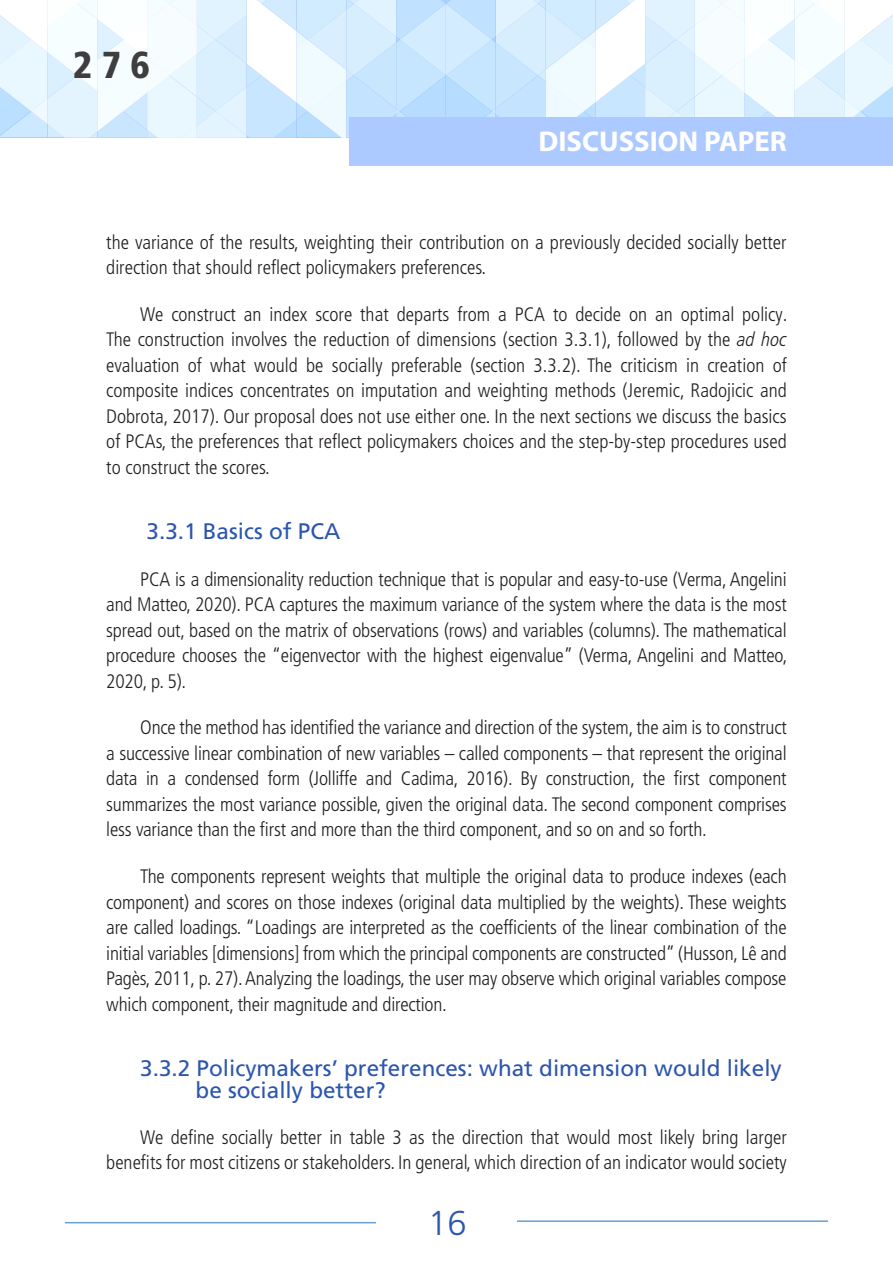
<style>
.page{position:relative;width:893px;height:1263px;background:#fff}
.page>*{position:absolute;margin:0;border:0;box-sizing:border-box;transform-origin:0 0}
.t1{font:900 condensed 37.5px "Frutiger LT Pro";color:#3e3e3f}
.t2{font:300 34.5px "Frutiger LT Pro";color:#2c55ae}
.t3{font:700 28.65px "Myriad Pro";color:#fff}
.titulo_3{font:22.5px/22.5px "Frutiger LT Pro";color:#2c55ae}
.texto_corrido{font:300 condensed 19.5px/25.5px "Frutiger LT Pro";color:#231f20;text-align:justify}
.s1{font-style:italic}
</style>
<div class="page">
<svg style="left:0;top:0;width:893px;height:138px"></svg>
<div style="left:349px;top:117px;width:544px;height:49px;background:#accaff"></div>
<hr style="left:517px;top:1220px;width:311px;height:2px;background:#65a1d6">
<hr style="left:65px;top:1222px;width:311px;height:1px;background:#65a1d6">
<h1 class="t1" style="left:73px;top:42px;width:79px">276</h1>
<h3 class="t3" style="left:538px;top:122px;width:250px">DISCUSSION PAPER</h3>
<p class="texto_corrido" style="left:106px;top:229px;width:682px">the variance of the results, weighting their contribution on a previously decided socially better direction that should reflect policymakers preferences.</p>
<p class="texto_corrido" style="left:106px;top:301px;width:683px;text-indent:34px">We construct an index score that departs from a PCA to decide on an optimal policy.<br>The construction involves the reduction of dimensions (section 3.3.1), followed by the <span class="s1">ad hoc </span>evaluation of what would be socially preferable (section 3.3.2). The criticism in creation of composite indices concentrates on imputation and weighting methods (Jeremic, Radojicic and Dobrota, 2017). Our proposal does not use either one. In the next sections we discuss the basics of PCAs, the preferences that reflect policymakers choices and the step-by-step procedures used to construct the scores.</p>
<p class="titulo_3" style="left:147px;top:520px;width:195px">3.3.1 Basics of PCA</p>
<p class="texto_corrido" style="left:106px;top:566px;width:683px;text-indent:34px">PCA is a dimensionality reduction technique that is popular and easy-to-use (Verma, Angelini and Matteo, 2020). PCA captures the maximum variance of the system where the data is the most spread out, based on the matrix of observations (rows) and variables (columns). The mathematical procedure chooses the “eigenvector with the highest eigenvalue” (Verma, Angelini and Matteo, 2020, p. 5).</p>
<p class="texto_corrido" style="left:106px;top:715px;width:682px;text-indent:34px">Once the method has identified the variance and direction of the system, the aim is to construct a successive linear combination of new variables – called components – that represent the original data in a condensed form (Jolliffe and Cadima, 2016). By construction, the first component summarizes the most variance possible, given the original data. The second component comprises less variance than the first and more than the third component, and so on and so forth.</p>
<p class="texto_corrido" style="left:106px;top:864px;width:682px;text-indent:34px">The components represent weights that multiple the original data to produce indexes (each component) and scores on those indexes (original data multiplied by the weights). These weights are called loadings. “Loadings are interpreted as the coefficients of the linear combination of the initial variables [dimensions] from which the principal components are constructed” (Husson, Lê and Pagès, 2011, p. 27). Analyzing the loadings, the user may observe which original variables compose which component, their magnitude and direction.</p>
<p class="titulo_3" style="left:196px;top:1057px;width:588px;text-indent:-55px">3.3.2 Policymakers’ preferences: what dimension would likely be socially better?</p>
<p class="texto_corrido" style="left:106px;top:1125px;width:682px;line-height:24.8px;text-align:right">We define socially better in table 3 as the direction that would most likely bring larger benefits for most citizens or stakeholders. In general, which direction of an indicator would society</p>
<h2 class="t2" style="left:428px;top:1203px;width:40px">16</h2>
</div>
